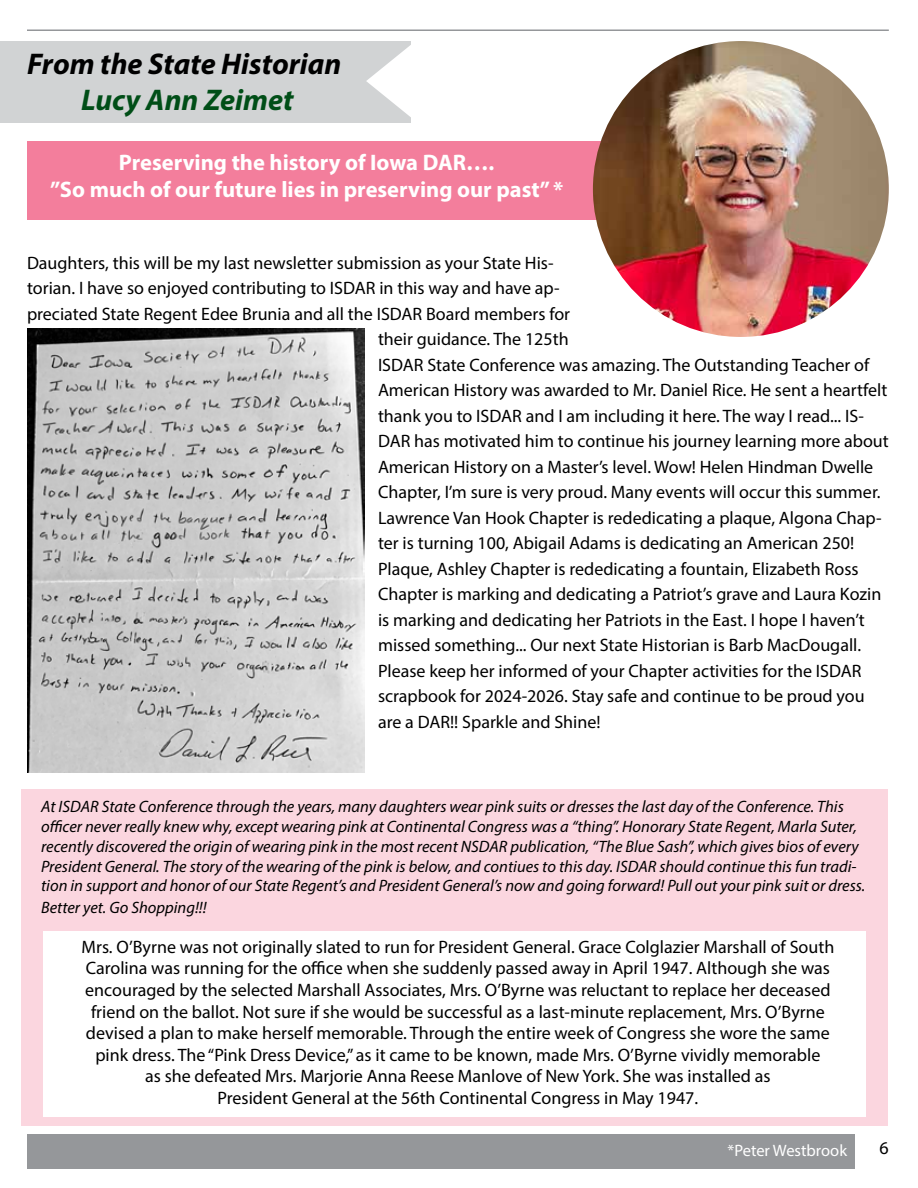
<style>
.page{position:relative;width:918px;height:1188px;background:#fff}
.page>*{position:absolute;margin:0;border:0;box-sizing:border-box;transform-origin:0 0}
.t1{font:italic 700 30px "Myriad Pro";color:#000}
.t2{font:italic 700 30px "Myriad Pro";color:#004e17}
.t3{font:700 22.5px/27px "Myriad Pro";color:#fff;text-align:center}
.t4{font:18px/21.6px "Myriad Pro";color:#000;text-align:center}
.t5{font:italic 16.5px/19.8px "Myriad Pro";color:#000}
.t6{font:16.5px "Myriad Pro";color:#fff}
</style>
<div class="page">
<div style="left:27px;top:1134px;width:827px;height:34px;background:#95979a"></div>
<hr style="left:27px;top:29px;width:862px;height:2px;background:#95979a">
<div style="left:21px;top:789px;width:867px;height:336px;background:#fbd6df"></div>
<div style="left:0;top:41px;width:411px;height:81px;background:#d1d3d4"></div>
<svg style="left:366px;top:45px;width:45px;height:78px"></svg>
<div style="left:28px;top:141px;width:644px;height:79px;background:#f37e9c"></div>
<img style="left:593px;top:41px;width:296px;height:296px;border-radius:148px">
<img style="left:28px;top:329px;width:336px;height:444px">
<div style="left:44px;top:931px;width:822px;height:186px;background:#fff"></div>
<h1 class="t1" style="left:27px;top:44px;width:316px">From the State Historian</h1>
<h1 class="t2" style="left:81px;top:80px;width:214px">Lucy Ann Zeimet</h1>
<p class="t3" style="left:50px;top:148px;width:515px">Preserving the history of Iowa DAR….<br>”So much of our future lies in preserving our past” *</p>
<p class="t4" style="left:27px;top:252px;width:528px">Daughters, this will be my last newsletter submission as your State His-</p>
<p class="t4" style="left:27px;top:277px;width:534px">torian. I have so enjoyed contributing to ISDAR in this way and have ap-</p>
<p class="t4" style="left:27px;top:303px;width:545px">preciated State Regent Edee Brunia and all the ISDAR Board members for</p>
<p class="t4" style="left:378px;top:328px;width:192px">their guidance. The 125th</p>
<p class="t4" style="left:378px;top:354px;width:493px">ISDAR State Conference was amazing. The Outstanding Teacher of</p>
<p class="t4" style="left:378px;top:379px;width:511px">American History was awarded to Mr. Daniel Rice. He sent a heartfelt</p>
<p class="t4" style="left:378px;top:405px;width:487px">thank you to ISDAR and I am including it here. The way I read... IS-</p>
<p class="t4" style="left:378px;top:430px;width:512px">DAR has motivated him to continue his journey learning more about</p>
<p class="t4" style="left:378px;top:456px;width:497px">American History on a Master’s level. Wow! Helen Hindman Dwelle</p>
<p class="t4" style="left:378px;top:481px;width:504px">Chapter, I’m sure is very proud. Many events will occur this summer.</p>
<p class="t4" style="left:378px;top:507px;width:505px">Lawrence Van Hook Chapter is rededicating a plaque, Algona Chap-</p>
<p class="t4" style="left:378px;top:532px;width:478px">ter is turning 100, Abigail Adams is dedicating an American 250!</p>
<p class="t4" style="left:378px;top:558px;width:482px">Plaque, Ashley Chapter is rededicating a fountain, Elizabeth Ross</p>
<p class="t4" style="left:378px;top:583px;width:505px">Chapter is marking and dedicating a Patriot’s grave and Laura Kozin</p>
<p class="t4" style="left:378px;top:609px;width:488px">is marking and dedicating her Patriots in the East. I hope I haven’t</p>
<p class="t4" style="left:378px;top:634px;width:485px">missed something... Our next State Historian is Barb MacDougall.</p>
<p class="t4" style="left:378px;top:660px;width:485px">Please keep her informed of your Chapter activities for the ISDAR</p>
<p class="t4" style="left:378px;top:685px;width:488px">scrapbook for 2024-2026. Stay safe and continue to be proud you</p>
<p class="t4" style="left:378px;top:711px;width:224px">are a DAR!! Sparkle and Shine!</p>
<p class="t5" style="left:41px;top:796px;width:826px">At ISDAR State Conference through the years, many daughters wear pink suits or dresses the last day of the Conference. This officer never really knew why, except wearing pink at Continental Congress was a “thing”. Honorary State Regent, Marla Suter, recently discovered the origin of wearing pink in the most recent NSDAR publication, “The Blue Sash”, which gives bios of every President General. The story of the wearing of the pink is below, and contiues to this day. ISDAR should continue this fun tradi&shy;tion in support and honor of our State Regent’s and President General’s now and going forward! Pull out your pink suit or dress.</p>
<p class="t5" style="left:41px;top:897px;width:167px">Better yet. Go Shopping!!!</p>
<p class="t4" style="left:81px;top:936px;width:754px">Mrs. O’Byrne was not originally slated to run for President General. Grace Colglazier Marshall of South Carolina was running for the office when she suddenly passed away in April 1947. Although she was encouraged by the selected Marshall Associates, Mrs. O’Byrne was reluctant to replace her deceased friend on the ballot. Not sure if she would be successful as a last-minute replacement, Mrs. O’Byrne devised a plan to make herself memorable. Through the entire week of Congress she wore the same pink dress. The “Pink Dress Device,” as it came to be known, made Mrs. O’Byrne vividly memorable<br>as she defeated Mrs. Marjorie Anna Reese Manlove of New York. She was installed as<br>President General at the 56th Continental Congress in May 1947.</p>
<p class="t6" style="left:728px;top:1140px;width:121px">*Peter Westbrook</p>
<p class="t4" style="left:880px;top:1136px;width:11px">6</p>
</div>
